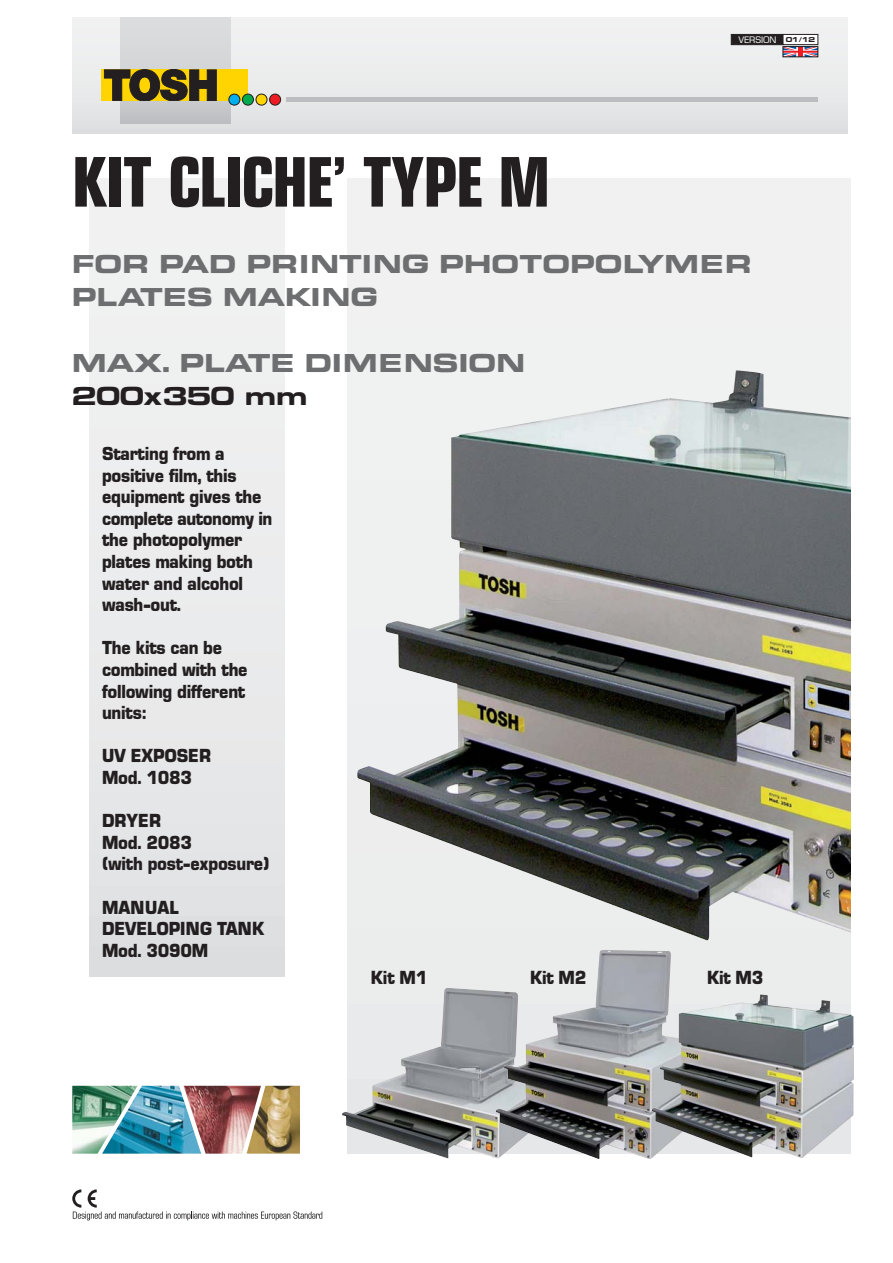
<style>
.page{position:relative;width:893px;height:1263px;background:#fff}
.page>*{position:absolute;margin:0;border:0;box-sizing:border-box;transform-origin:0 0}
.t1{font:700 condensed 67.5px "EU20";color:#231f20}
.t2{font:700 expanded 33px/33px "EU20";color:#6d6e70}
.t3{font:700 expanded 33px "EU20";color:#231f20}
.t4{font:700 18px/21.6px "EU20";color:#231f20;scale:.9 1}
.t5{font:9px "EU20";color:#fff}
.s1{font-weight:700;font-stretch:expanded;color:#231f20}
</style>
<div class="page">
<div style="left:347px;top:929px;width:503px;height:75px;background:#ebecec"></div>
<div style="left:347px;top:328px;width:503px;height:75px;background:#f0f1f1"></div>
<div style="left:347px;top:253px;width:503px;height:75px;background:#f1f1f2"></div>
<div style="left:347px;top:179px;width:503px;height:74px;background:#f1f1f2"></div>
<img style="left:357px;top:370px;width:493px;height:571px">
<img style="left:342px;top:988px;width:154px;height:170px">
<img style="left:496px;top:950px;width:175px;height:209px">
<img style="left:652px;top:994px;width:202px;height:164px">
<div style="left:72px;top:129px;width:776px;height:5px;background:#dcddde"></div>
<div style="left:72px;top:17px;width:776px;height:112px;background:#eceded"></div>
<svg style="left:120px;top:17px;width:110px;height:106px;background:#d1d2d2"></svg>
<hr style="left:287px;top:97px;width:531px;height:4px;background:#bbbdc0">
<div style="left:101px;top:70px;width:147px;height:31px;background:#ffd400"></div>
<svg style="left:104px;top:70px;width:113px;height:31px"></svg>
<div style="left:269px;top:94px;width:12px;height:11px;background:#ed1c24;border:1px solid #231f20;border-radius:50%"></div>
<div style="left:256px;top:94px;width:11px;height:11px;background:#ffd400;border:1px solid #231f20;border-radius:50%"></div>
<div style="left:242px;top:94px;width:12px;height:11px;background:#00ab4e;border:1px solid #231f20;border-radius:50%"></div>
<div style="left:229px;top:94px;width:11px;height:11px;background:#00aeef;border:1px solid #231f20;border-radius:50%"></div>
<div style="left:89px;top:946px;width:196px;height:31px;background:#dcddde"></div>
<div style="left:89px;top:915px;width:196px;height:31px;background:#dedfe1"></div>
<div style="left:89px;top:885px;width:196px;height:30px;background:#e1e2e3"></div>
<div style="left:89px;top:854px;width:196px;height:31px;background:#e3e4e5"></div>
<div style="left:89px;top:823px;width:196px;height:31px;background:#e4e5e6"></div>
<div style="left:89px;top:792px;width:196px;height:31px;background:#e5e6e7"></div>
<div style="left:89px;top:762px;width:196px;height:30px;background:#e6e7e8"></div>
<div style="left:89px;top:209px;width:196px;height:553px;background:#ededee"></div>
<div style="left:89px;top:178px;width:196px;height:31px;background:#f1f1f2"></div>
<img style="left:72px;top:1086px;width:228px;height:68px">
<img style="left:102px;top:1086px;width:99px;height:68px">
<div style="left:731px;top:34px;width:52px;height:11px;background:#231f20"></div>
<div style="left:783px;top:34px;width:35px;height:11px;background:#fff;border:1px solid #231f20"></div>
<svg style="left:785px;top:48px;width:31px;height:7px"></svg>
<div style="left:783px;top:46px;width:35px;height:11px;border:1px solid #231f20"></div>
<svg style="left:72px;top:1189px;width:250px;height:31px"></svg>
<h1 class="t1" style="left:72px;top:157px;width:478px">KIT CLICHE’ TYPE M</h1>
<p class="t5" style="left:738px;top:36px;width:78px">VERSION <span class="s1">01/12</span></p>
<h2 class="t2" style="left:72px;top:245px;width:681px">FOR PAD PRINTING PHOTOPOLYMER<br>PLATES MAKING</h2>
<h2 class="t2" style="left:72px;top:344px;width:454px">MAX. PLATE DIMENSION</h2>
<h2 class="t3" style="left:72px;top:374px;width:237px">200x350 mm</h2>
<p class="t4" style="left:102px;top:445px;width:191px">Starting from a positive film, this equipment gives the complete autonomy in the photopolymer plates making both water and alcohol wash-out.</p>
<p class="t4" style="left:102px;top:639px;width:163px">The kits can be combined with the following different units:</p>
<p class="t4" style="left:102px;top:747px;width:122px">UV EXPOSER<br>Mod. 1083</p>
<p class="t4" style="left:102px;top:812px;width:187px">DRYER<br>Mod. 2083<br>(with post-exposure)</p>
<p class="t4" style="left:102px;top:898px;width:182px">MANUAL<br>DEVELOPING TANK<br>Mod. 3090M</p>
<p class="t4" style="left:371px;top:969px;width:64px">Kit M1</p>
<p class="t4" style="left:530px;top:969px;width:64px">Kit M2</p>
<p class="t4" style="left:707px;top:969px;width:64px">Kit M3</p>
</div>
